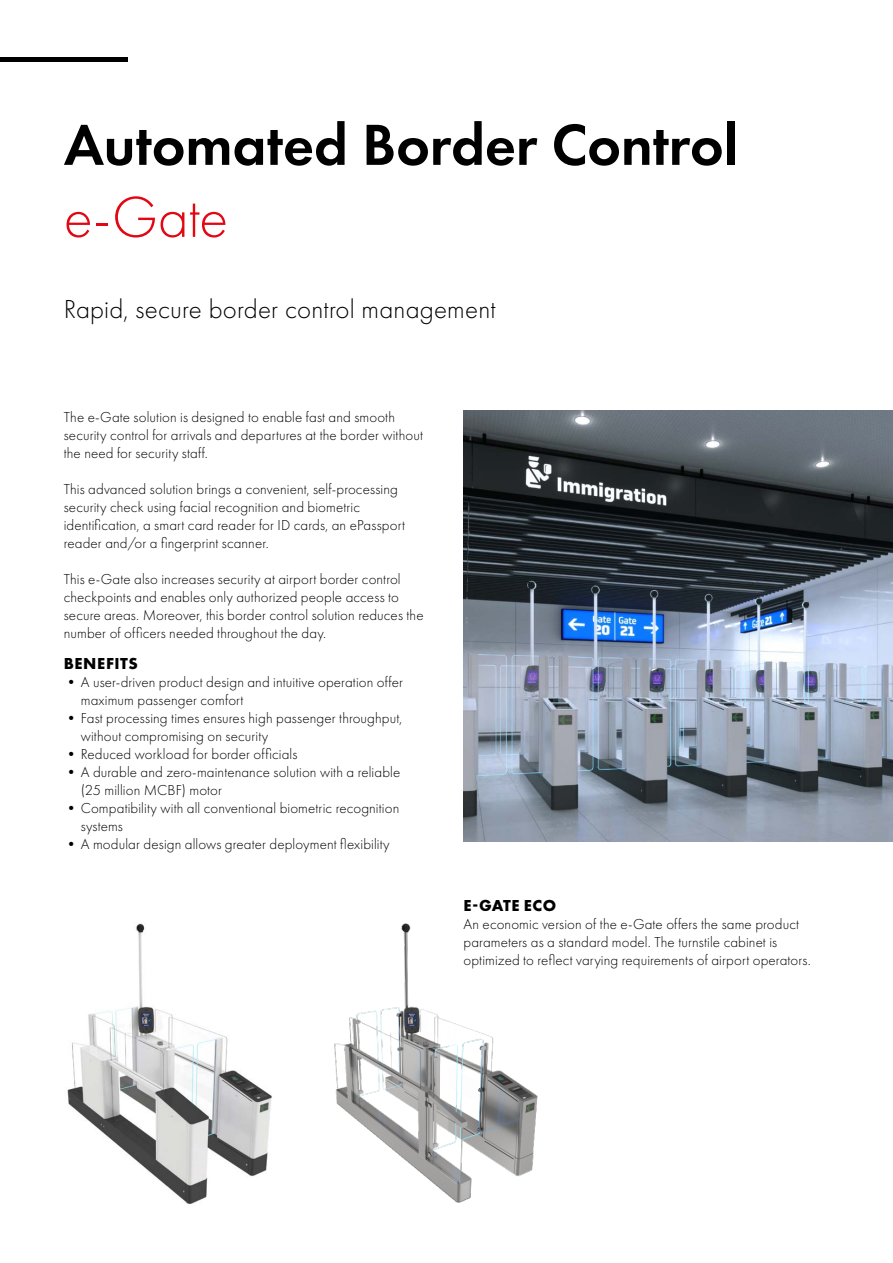
<style>
.page{position:relative;width:893px;height:1263px;background:#fff}
.page>*{position:absolute;margin:0;border:0;box-sizing:border-box;transform-origin:0 0}
.t1{font:600 60px "Futura PT";letter-spacing:-.005em;color:#000}
.t2{font:300 60px "Futura PT";color:#e30613}
.t3{font:300 27px "Futura PT";letter-spacing:.005em;color:#000}
.t4{font:700 16.5px "Futura PT";letter-spacing:.03em;color:#000}
.t5{font:300 15px/18px "Futura PT";letter-spacing:.01em;color:#000}
</style>
<div class="page">
<div style="left:0;top:57px;width:128px;height:5px;background:#000"></div>
<img style="left:463px;top:411px;width:430px;height:431px">
<img style="left:67px;top:923px;width:188px;height:281px">
<img style="left:255px;top:923px;width:283px;height:280px">
<h1 class="t1" style="left:64px;top:107px;width:676px">Automated Border Control</h1>
<h1 class="t2" style="left:64px;top:183px;width:166px">e-Gate</h1>
<h2 class="t3" style="left:64px;top:294px;width:433px">Rapid, secure border control management</h2>
<p class="t5" style="left:64px;top:408px;width:361px">The e-Gate solution is designed to enable fast and smooth security control for arrivals and departures at the border without the need for security staff.</p>
<p class="t5" style="left:64px;top:480px;width:343px">This advanced solution brings a convenient, self-processing security check using facial recognition and biometric identification, a smart card reader for ID cards, an ePassport reader and/or a fingerprint scanner.</p>
<p class="t5" style="left:64px;top:570px;width:361px">This e-Gate also increases security at airport border control checkpoints and enables only authorized people access to secure areas. Moreover, this border control solution reduces the number of officers needed throughout the day.</p>
<p class="t4" style="left:64px;top:653px;width:75px">BENEFITS</p>
<p class="t5" style="left:81px;top:673px;width:324px;text-indent:-17px">•A user-driven product design and intuitive operation offer maximum passenger comfort</p>
<p class="t5" style="left:81px;top:709px;width:323px;text-indent:-17px">•Fast processing times ensures high passenger throughput, without compromising on security</p>
<p class="t5" style="left:64px;top:745px;width:235px">•Reduced workload for border officials</p>
<p class="t5" style="left:81px;top:763px;width:321px;text-indent:-17px">•A durable and zero-maintenance solution with a reliable (25 million MCBF) motor</p>
<p class="t5" style="left:81px;top:799px;width:320px;text-indent:-17px">•Compatibility with all conventional biometric recognition systems</p>
<p class="t5" style="left:64px;top:835px;width:327px">•A modular design allows greater deployment flexibility</p>
<p class="t4" style="left:463px;top:894px;width:94px">E-GATE ECO</p>
<p class="t5" style="left:463px;top:915px;width:349px">An economic version of the e-Gate offers the same product parameters as a standard model. The turnstile cabinet is optimized to reflect varying requirements of airport operators.</p>
</div>
